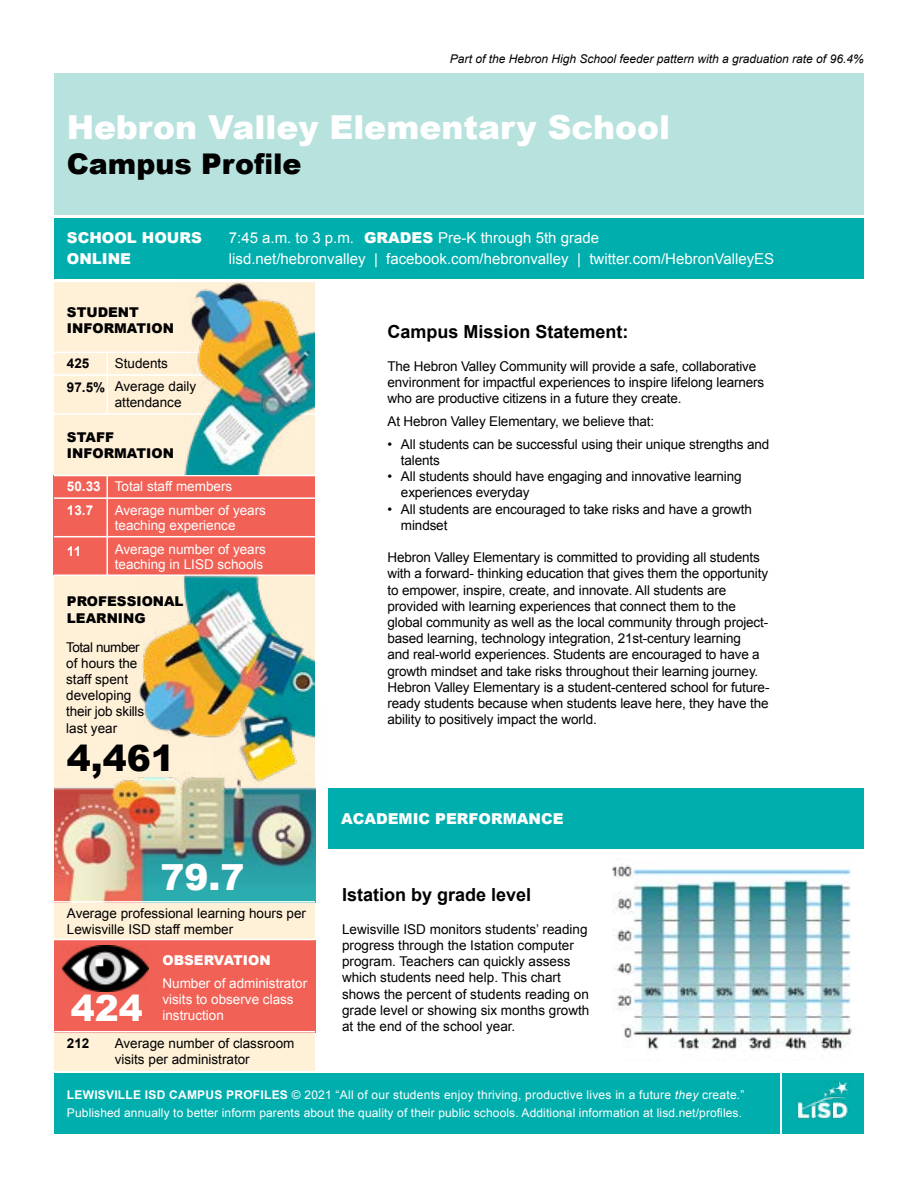
<style>
.page{position:relative;width:918px;height:1188px;background:#fff}
.page>*{position:absolute;margin:0;border:0;box-sizing:border-box;transform-origin:0 0}
.t1{font:900 36px "Arial";color:#fff}
.t2{font:900 36px "Arial";color:#000}
.t3{font:900 33px "Arial";color:#fff}
.t4{font:900 28.5px "Arial";color:#000}
.t5{font:700 18px "Arial";color:#000}
.t6{font:15px "Arial";color:#fff}
.t7{font:900 15px "Arial";color:#fff}
.t8{font:13.5px/16.2px "Arial";letter-spacing:-.01em;color:#000}
.t9{font:13.5px/16.2px "Arial";color:#fff}
.t10{font:900 13.5px/16.2px "Arial";color:#000}
.t11{font:900 13.5px "Arial";color:#fff}
.t12{font:700 13.5px/24px "Arial";color:#000}
.t13{font:700 13.5px "Arial";color:#fff}
.t14{font:12px/18px "Arial";letter-spacing:.01em;color:#fff}
.t15{font:italic 12px "Arial";color:#000}
.s1{font-weight:900}
.s2{font-weight:700}
.s3{font-style:italic}
</style>
<div class="page">
<div style="left:54px;top:282px;width:261px;height:788px;background:#fff0d8"></div>
<div style="left:54px;top:476px;width:261px;height:99px;background:#f16156"></div>
<div style="left:54px;top:218px;width:810px;height:61px;background:#00afad"></div>
<div style="left:328px;top:788px;width:536px;height:61px;background:#00afad"></div>
<div style="left:54px;top:73px;width:810px;height:142px;background:#b8e2de"></div>
<div style="left:783px;top:1074px;width:81px;height:60px;background:#00afad"></div>
<img style="left:797px;top:1080px;width:52px;height:39px">
<div style="left:54px;top:1074px;width:726px;height:60px;background:#00afad"></div>
<div style="left:54px;top:940px;width:261px;height:92px;background:#f16156"></div>
<img style="left:63px;top:946px;width:85px;height:45px">
<img style="left:54px;top:777px;width:261px;height:124px">
<hr style="left:54px;top:901px;width:261px;height:2px;background:#fff">
<hr style="left:54px;top:939px;width:261px;height:1px;background:#fff">
<hr style="left:54px;top:1031px;width:261px;height:1px;background:#fff">
<hr style="left:54px;top:574px;width:261px;height:2px;background:#fff">
<hr style="left:54px;top:413px;width:261px;height:2px;background:#fff">
<hr style="left:54px;top:352px;width:261px;height:1px;background:#fff">
<hr style="left:54px;top:374px;width:261px;height:2px;background:#fff">
<hr style="left:106px;top:352px;width:2px;height:63px;background:#fff">
<hr style="left:54px;top:475px;width:261px;height:1px;background:#fff">
<hr style="left:54px;top:497px;width:261px;height:2px;background:#fff">
<hr style="left:54px;top:536px;width:261px;height:1px;background:#fff">
<hr style="left:106px;top:476px;width:2px;height:99px;background:#fff">
<img style="left:612px;top:865px;width:240px;height:196px">
<img style="left:179px;top:283px;width:136px;height:192px">
<img style="left:131px;top:574px;width:184px;height:164px">
<img style="left:213px;top:704px;width:103px;height:86px">
<p class="t15" style="left:450px;top:51px;width:415px">Part of the Hebron High School feeder pattern with a graduation rate of 96.4%</p>
<h2 class="t3" style="left:67px;top:104px;width:605px">Hebron Valley Elementary School</h2>
<h3 class="t4" style="left:67px;top:143px;width:236px">Campus Profile</h3>
<p class="t7" style="left:67px;top:226px;width:136px">SCHOOL HOURS</p>
<p class="t6" style="left:229px;top:228px;width:372px">7:45 a.m. to 3 p.m. <span class="s1">GRADES</span> Pre-K through 5th grade</p>
<p class="t7" style="left:67px;top:248px;width:66px">ONLINE</p>
<p class="t6" style="left:229px;top:249px;width:547px">lisd.net/hebronvalley | facebook.com/hebronvalley | twitter.com/HebronValleyES</p>
<p class="t10" style="left:67px;top:304px;width:109px">STUDENT<br>INFORMATION</p>
<p class="t8" style="left:115px;top:352px;width:83px;line-height:22.6px">Students<br>Average daily</p>
<p class="t8" style="left:115px;top:394px;width:68px">attendance</p>
<p class="t12" style="left:67px;top:352px;width:40px">425<br>97.5%</p>
<p class="t10" style="left:67px;top:429px;width:109px">STAFF<br>INFORMATION</p>
<p class="t9" style="left:67px;top:475px;width:167px;line-height:24px"><span class="s2">50.33</span> Total staff members<br><span class="s2">13.7</span></p>
<p class="t13" style="left:67px;top:542px;width:16px">11</p>
<p class="t9" style="left:115px;top:503px;width:153px;line-height:15px">Average number of years teaching experience</p>
<p class="t9" style="left:115px;top:542px;width:153px;line-height:15px">Average number of years teaching in LISD schools</p>
<p class="t10" style="left:67px;top:593px;width:118px">PROFESSIONAL<br>LEARNING</p>
<p class="t8" style="left:66px;top:639px;width:79px">Total number of hours the staff spent developing their job skills last year</p>
<h1 class="t2" style="left:67px;top:732px;width:110px">4,461</h1>
<h1 class="t1" style="left:160px;top:851px;width:86px">79.7</h1>
<p class="t8" style="left:67px;top:905px;width:241px">Average professional learning hours per<br>Lewisville ISD staff member</p>
<h1 class="t1" style="left:71px;top:982px;width:74px">424</h1>
<p class="t11" style="left:162px;top:950px;width:110px">OBSERVATION</p>
<p class="t9" style="left:162px;top:975px;width:146px">Number of administrator visits to observe class instruction</p>
<p class="t12" style="left:67px;top:1032px;width:24px">212</p>
<p class="t8" style="left:115px;top:1035px;width:181px">Average number of classroom visits per administrator</p>
<h3 class="t5" style="left:387px;top:320px;width:243px">Campus Mission Statement:</h3>
<p class="t8" style="left:387px;top:358px;width:378px">The Hebron Valley Community will provide a safe, collaborative environment for impactful experiences to inspire lifelong learners who are productive citizens in a future they create.</p>
<p class="t8" style="left:387px;top:413px;width:268px">At Hebron Valley Elementary, we believe that:</p>
<p class="t8" style="left:401px;top:436px;width:370px;text-indent:-14px">• All students can be successful using their unique strengths and talents</p>
<p class="t8" style="left:401px;top:469px;width:342px;text-indent:-14px">• All students should have engaging and innovative learning experiences everyday</p>
<p class="t8" style="left:401px;top:501px;width:352px;text-indent:-14px">• All students are encouraged to take risks and have a growth mindset</p>
<p class="t8" style="left:387px;top:550px;width:384px">Hebron Valley Elementary is committed to providing all students with a forward- thinking education that gives them the opportunity to empower, inspire, create, and innovate. All students are provided with learning experiences that connect them to the global community as well as the local community through project&shy;based learning, technology integration, 21st-century learning<br>and real-world experiences. Students are encouraged to have a growth mindset and take risks throughout their learning journey.<br>Hebron Valley Elementary is a student-centered school for future&shy;ready students because when students leave here, they have the ability to positively impact the world.</p>
<p class="t7" style="left:341px;top:808px;width:224px">ACADEMIC PERFORMANCE</p>
<h3 class="t5" style="left:342px;top:883px;width:191px">Istation by grade level</h3>
<p class="t8" style="left:342px;top:921px;width:249px">Lewisville ISD monitors students’ reading progress through the Istation computer program. Teachers can quickly assess which students need help. This chart shows the percent of students reading on grade level or showing six months growth at the end of the school year.</p>
<p class="t14" style="left:67px;top:1086px;width:679px"><span class="s2">LEWISVILLE ISD CAMPUS PROFILES</span> © 2021 “All of our students enjoy thriving, productive lives in a future <span class="s3">they</span> create.”<br>Published annually to better inform parents about the quality of their public schools. Additional information at lisd.net/profiles.</p>
</div>
